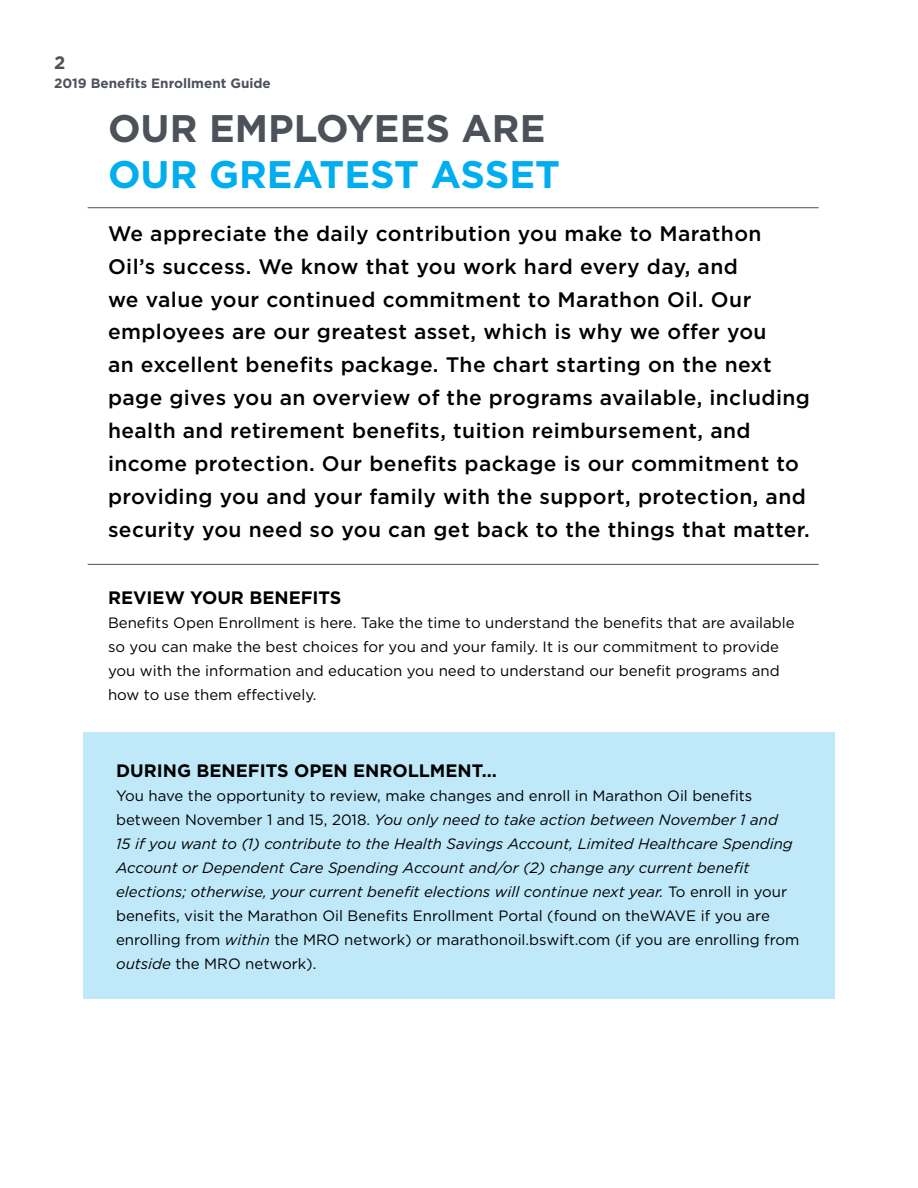
<style>
.page{position:relative;width:918px;height:1188px;background:#fff}
.page>*{position:absolute;margin:0;border:0;box-sizing:border-box;transform-origin:0 0}
.t1{font:700 38.4px "Gotham HTF";color:#00aeef}
.t2{font:700 38.4px "Gotham HTF";color:#4d525a}
.t3{font:500 21px/33px "Gotham HTF";letter-spacing:.02em;color:#000}
.t4{font:700 18px "Gotham HTF";color:#000}
.t5{font:700 18px "Gotham HTF";color:#4d525a}
.t6{font:15px/24px "Gotham HTF";color:#000}
.t7{font:700 13.5px "Gotham HTF";color:#4d525a}
.s1{font-style:italic}
</style>
<div class="page">
<div style="left:83px;top:732px;width:752px;height:267px;background:#bfe9f8"></div>
<hr style="left:88px;top:207px;width:731px;height:1px;background:#4d525a">
<hr style="left:88px;top:564px;width:731px;height:1px;background:#4d525a">
<p class="t5" style="left:54px;top:52px;width:13px">2</p>
<p class="t7" style="left:54px;top:75px;width:218px">2019 Benefits Enrollment Guide</p>
<h1 class="t2" style="left:108px;top:106px;width:439px">OUR EMPLOYEES ARE</h1>
<h1 class="t1" style="left:108px;top:152px;width:454px">OUR GREATEST ASSET</h1>
<p class="t3" style="left:108px;top:216px;width:703px">We appreciate the daily contribution you make to Marathon Oil’s success. We know that you work hard every day, and<br>we value your continued commitment to Marathon Oil. Our employees are our greatest asset, which is why we offer you<br>an excellent benefits package. The chart starting on the next page gives you an overview of the programs available, including health and retirement benefits, tuition reimbursement, and income protection. Our benefits package is our commitment to providing you and your family with the support, protection, and security you need so you can get back to the things that matter.</p>
<p class="t4" style="left:108px;top:587px;width:235px">REVIEW YOUR BENEFITS</p>
<p class="t6" style="left:108px;top:610px;width:688px">Benefits Open Enrollment is here. Take the time to understand the benefits that are available so you can make the best choices for you and your family. It is our commitment to provide you with the information and education you need to understand our benefit programs and how to use them effectively.</p>
<p class="t4" style="left:116px;top:760px;width:382px">DURING BENEFITS OPEN ENROLLMENT…</p>
<p class="t6" style="left:116px;top:783px;width:685px">You have the opportunity to review, make changes and enroll in Marathon Oil benefits between November 1 and 15, 2018. <span class="s1">You only need to take action between November 1 and<br>15 if you want to (1) contribute to the Health Savings Account, Limited Healthcare Spending Account or Dependent Care Spending Account and/or (2) change any current benefit elections; otherwise, your current benefit elections will continue next year.</span> To enroll in your benefits, visit the Marathon Oil Benefits Enrollment Portal (found on theWAVE if you are enrolling from <span class="s1">within</span> the MRO network) or marathonoil.bswift.com (if you are enrolling from <span class="s1">outside</span> the MRO network).</p>
</div>
